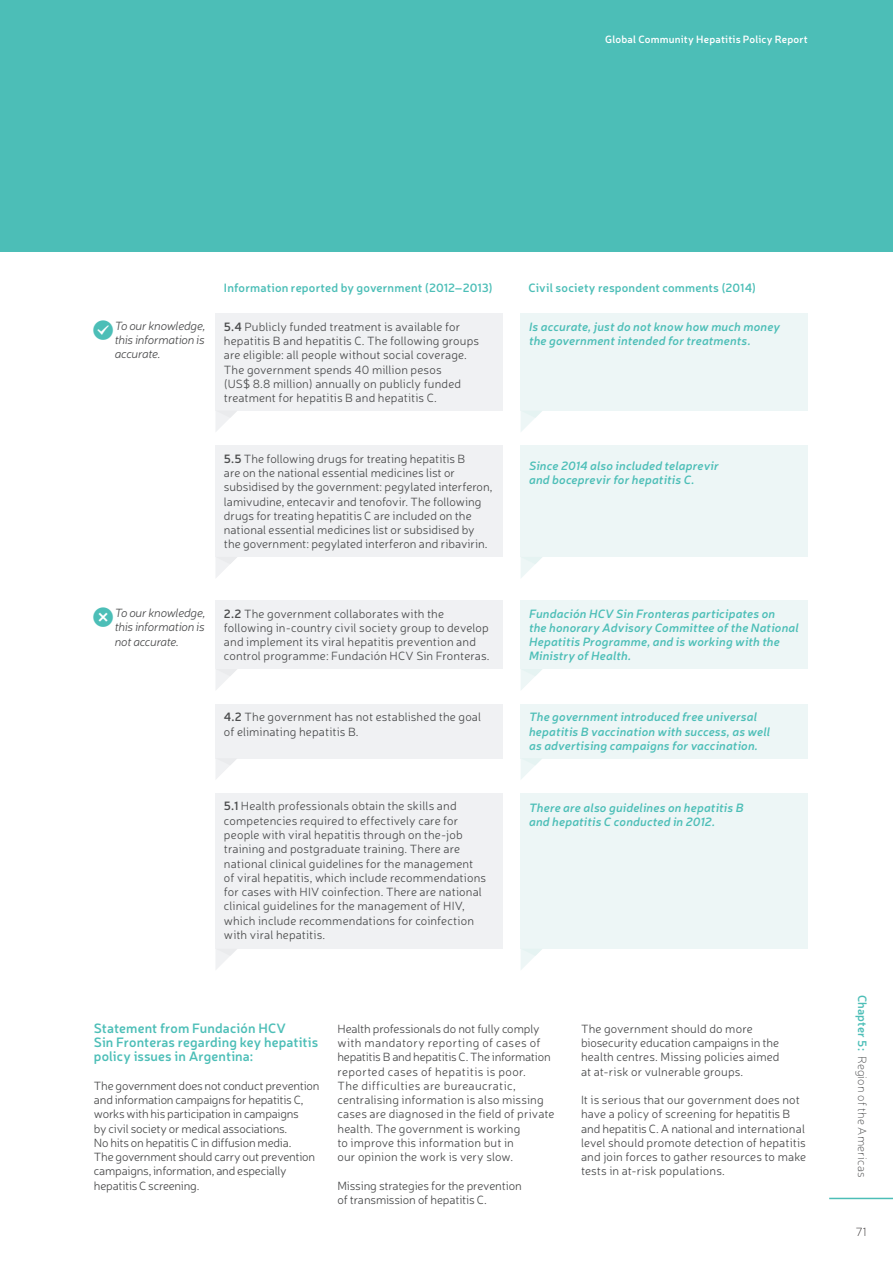
<style>
.page{position:relative;width:893px;height:1263px;background:#fff}
.page>*{position:absolute;margin:0;border:0;box-sizing:border-box;transform-origin:0 0}
.Subheader_-_1st{font:600 13.5px/14.2px "Neris";letter-spacing:.01em;color:#4cbeb7}
.Bubble_-_Government{font:300 12px/14.2px "Neris";letter-spacing:.005em;color:#4b4c4d}
.Body_Copy{font:300 12px/14.2px "Neris";letter-spacing:-.005em;color:#4b4c4d}
.Bubble_-_Response{font:italic 600 12px/14.2px "Neris";letter-spacing:.015em;color:#4cbeb7}
.t1{font:italic 300 12px/14.4px "Neris";letter-spacing:-.025em;color:#4b4c4d;text-align:justify}
.Body_Copy-2{font:600 12px "Neris";letter-spacing:.015em;color:#4cbeb7}
.t2{font:100 12px "Neris";letter-spacing:.01em;color:#4b4c4d}
.t3{font:100 12px "Neris";color:#231f20}
.t4{font:600 10.5px "Neris";letter-spacing:.02em;color:#fff}
.s1{font-weight:600}
.s2{font-weight:600;color:#4cbeb7}
</style>
<div class="page">
<div style="left:0;top:0;width:893px;height:252px;background:#4cbeb7"></div>
<div style="left:215px;top:445px;width:288px;height:112px;background:#f0f1f3"></div>
<div style="left:521px;top:445px;width:287px;height:112px;background:#edf6f6"></div>
<svg style="left:216px;top:557px;width:21px;height:21px"></svg>
<svg style="left:521px;top:557px;width:21px;height:21px"></svg>
<div style="left:215px;top:313px;width:288px;height:98px;background:#f0f1f3"></div>
<div style="left:521px;top:313px;width:287px;height:98px;background:#edf6f6"></div>
<svg style="left:216px;top:411px;width:21px;height:20px"></svg>
<svg style="left:521px;top:411px;width:21px;height:21px"></svg>
<div style="left:215px;top:704px;width:288px;height:54px;background:#f0f1f3"></div>
<div style="left:521px;top:704px;width:287px;height:54px;background:#edf6f6"></div>
<svg style="left:215px;top:758px;width:22px;height:21px"></svg>
<svg style="left:521px;top:758px;width:22px;height:21px"></svg>
<div style="left:215px;top:793px;width:288px;height:156px;background:#f0f1f3"></div>
<div style="left:521px;top:793px;width:287px;height:156px;background:#edf6f6"></div>
<svg style="left:216px;top:949px;width:21px;height:20px"></svg>
<svg style="left:521px;top:949px;width:21px;height:21px"></svg>
<div style="left:215px;top:600px;width:288px;height:69px;background:#f0f1f3"></div>
<div style="left:521px;top:600px;width:287px;height:69px;background:#edf6f6"></div>
<svg style="left:216px;top:669px;width:21px;height:21px"></svg>
<svg style="left:521px;top:669px;width:21px;height:21px"></svg>
<hr style="left:829px;top:1198px;width:64px;height:1px;background:#4cbeb7">
<p class="t4" style="left:605px;top:32px;width:204px">Global Community Hepatitis Policy Report</p>
<p class="t1" style="left:115px;top:318px;width:92px">To our knowledge, this information is accurate.</p>
<p class="Body_Copy-2" style="left:224px;top:280px;width:270px">Information reported by government (2012–2013)</p>
<p class="Body_Copy-2" style="left:528px;top:280px;width:229px">Civil society respondent comments (2014)</p>
<p class="Bubble_-_Government" style="left:224px;top:319px;width:257px"><span class="s1">5.4</span> Publicly funded treatment is available for hepatitis B and hepatitis C. The following groups are eligible: all people without social coverage.<br>The government spends 40 million pesos<br>(US$ 8.8 million) annually on publicly funded treatment for hepatitis B and hepatitis C.</p>
<p class="Bubble_-_Response" style="left:529px;top:319px;width:253px">Is accurate, just do not know how much money the government intended for treatments.</p>
<p class="Bubble_-_Government" style="left:224px;top:451px;width:270px"><span class="s1">5.5</span> The following drugs for treating hepatitis B<br>are on the national essential medicines list or subsidised by the government: pegylated interferon, lamivudine, entecavir and tenofovir. The following drugs for treating hepatitis C are included on the national essential medicines list or subsidised by the government: pegylated interferon and ribavirin.</p>
<p class="Bubble_-_Response" style="left:529px;top:458px;width:191px">Since 2014 also included telaprevir and boceprevir for hepatitis C.</p>
<p class="t1" style="left:115px;top:605px;width:92px">To our knowledge, this information is not accurate.</p>
<p class="Bubble_-_Government" style="left:224px;top:606px;width:267px"><span class="s1">2.2</span> The government collaborates with the following in-country civil society group to develop and implement its viral hepatitis prevention and control programme: Fundación HCV Sin Fronteras.</p>
<p class="Bubble_-_Response" style="left:529px;top:606px;width:271px">Fundación HCV Sin Fronteras participates on<br>the honorary Advisory Committee of the National Hepatitis Programme, and is working with the Ministry of Health.</p>
<p class="Bubble_-_Government" style="left:224px;top:710px;width:259px"><span class="s1">4.2</span> The government has not established the goal of eliminating hepatitis B.</p>
<p class="Bubble_-_Response" style="left:529px;top:709px;width:243px">The government introduced free universal hepatitis B vaccination with success, as well as advertising campaigns for vaccination.</p>
<p class="Bubble_-_Government" style="left:224px;top:799px;width:264px"><span class="s1">5.1</span> Health professionals obtain the skills and competencies required to effectively care for people with viral hepatitis through on the-job training and postgraduate training. There are national clinical guidelines for the management of viral hepatitis, which include recommendations for cases with HIV coinfection. There are national clinical guidelines for the management of HIV, which include recommendations for coinfection with viral hepatitis.</p>
<p class="Bubble_-_Response" style="left:529px;top:800px;width:216px">There are also guidelines on hepatitis B and hepatitis C conducted in 2012.</p>
<p class="Subheader_-_1st" style="left:94px;top:1020px;width:226px">Statement from Fundación HCV<br>Sin Fronteras regarding key hepatitis policy issues in Argentina:</p>
<p class="Body_Copy" style="left:94px;top:1078px;width:227px">The government does not conduct prevention and information campaigns for hepatitis C, works with his participation in campaigns<br>by civil society or medical associations.<br>No hits on hepatitis C in diffusion media.<br>The government should carry out prevention campaigns, information, and especially hepatitis C screening.</p>
<p class="Body_Copy" style="left:337px;top:1021px;width:219px">Health professionals do not fully comply with mandatory reporting of cases of hepatitis B and hepatitis C. The information reported cases of hepatitis is poor.<br>The difficulties are bureaucratic, centralising information is also missing cases are diagnosed in the field of private health. The government is working<br>to improve this information but in<br>our opinion the work is very slow.</p>
<p class="Body_Copy" style="left:337px;top:1178px;width:186px">Missing strategies for the prevention of transmission of hepatitis C.</p>
<p class="Body_Copy" style="left:581px;top:1021px;width:200px">The government should do more biosecurity education campaigns in the health centres. Missing policies aimed at at-risk or vulnerable groups.</p>
<p class="Body_Copy" style="left:581px;top:1092px;width:227px">It is serious that our government does not have a policy of screening for hepatitis B and hepatitis C. A national and international level should promote detection of hepatitis and join forces to gather resources to make tests in at-risk populations.</p>
<p class="t2" style="left:869px;top:995px;width:184px;rotate:90deg"><span class="s2">Chapter 5:</span> Region of the Americas</p>
<p class="t3" style="left:856px;top:1224px;width:12px">71</p>
</div>
